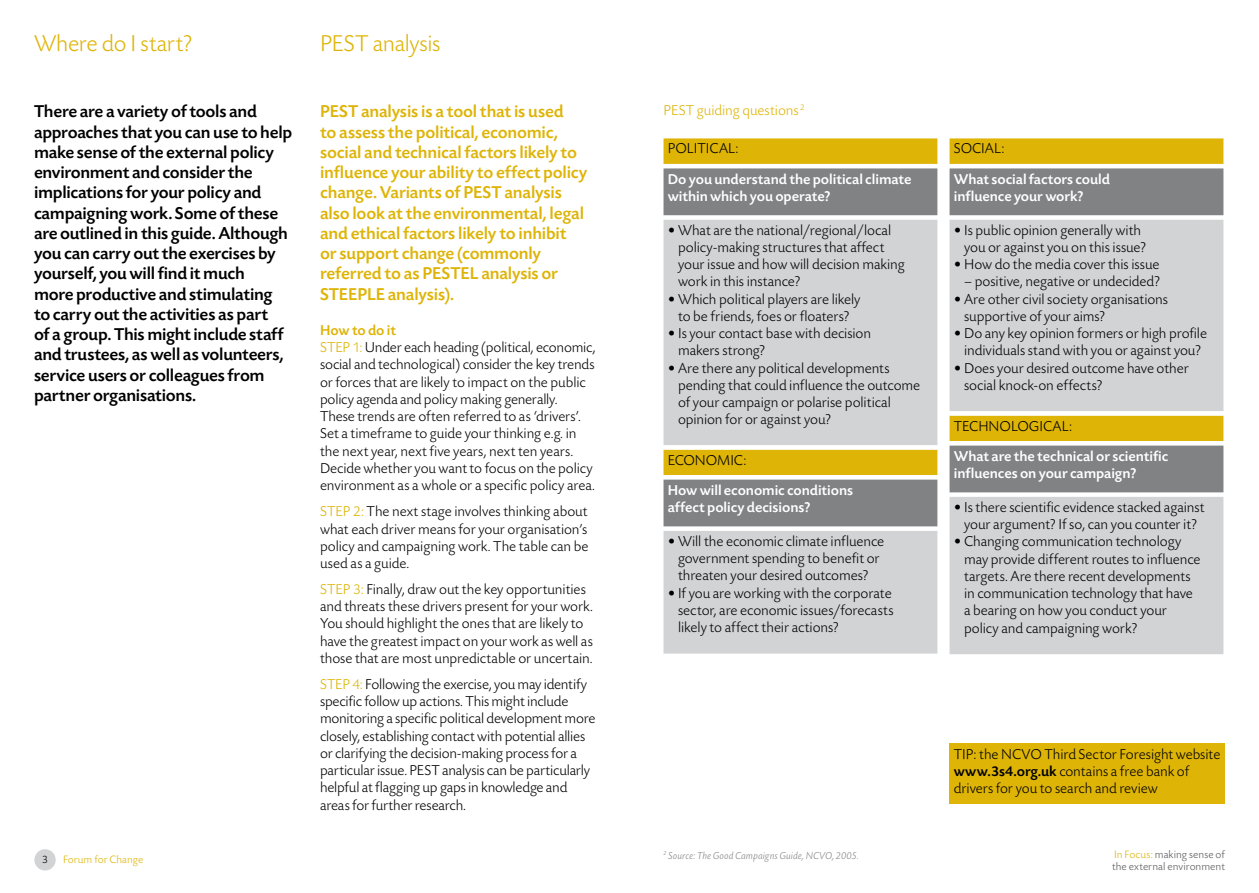
<style>
.page{position:relative;width:1259px;height:893px;background:#fff}
.page>*{position:absolute;margin:0;border:0;box-sizing:border-box;transform-origin:0 0}
.t1{font:300 24px "Today SB";letter-spacing:-.01em;color:#deb407}
.t2{font:500 18px/20.2px "Today SB";letter-spacing:-.01em;color:#000}
.t3{font:500 18px/20.2px "Today SB";letter-spacing:-.01em;color:#deb407}
.t4{font:300 15px/17.2px "Today SB";letter-spacing:-.005em;color:#000}
.t5{font:500 15px/17.2px "Today SB";color:#fff}
.t6{font:300 15px "Today SB";letter-spacing:-.005em;color:#deb407}
.t7{font:300 11.25px/12px "Today SB";letter-spacing:.005em;color:#58595b}
.t8{font:300 11.25px "Today SB";letter-spacing:.005em;color:#deb407}
.t9{font:300 11.25px "Today SB";color:#000}
.t10{font:italic 300 10.5px "Today SB";letter-spacing:.005em;color:#808284}
.s1{font-weight:500;color:#deb407}
.s2{color:#deb407}
.s3{font-weight:500}
</style>
<div class="page">
<div style="left:34px;top:849px;width:22px;height:21px;background:#d1d3d4;border-radius:50%"></div>
<svg style="left:663px;top:138px;width:274px;height:26px;background:#deb50c"></svg>
<svg style="left:663px;top:168px;width:274px;height:52px;background:#8c8e90"></svg>
<svg style="left:663px;top:220px;width:274px;height:434px;background:#cacac1"></svg>
<svg style="left:949px;top:138px;width:274px;height:26px;background:#deb50c"></svg>
<svg style="left:949px;top:168px;width:274px;height:52px;background:#8c8e90"></svg>
<svg style="left:949px;top:220px;width:274px;height:434px;background:#cac9c0"></svg>
<div style="left:949px;top:744px;width:276px;height:60px;background:#deb407"></div>
<h1 class="t1" style="left:34px;top:31px;width:160px">Where do I start?</h1>
<p class="t2" style="left:34px;top:102px;width:260px">There are a variety of tools and approaches that you can use to help make sense of the external policy environment and consider the implications for your policy and campaigning work. Some of these are outlined in this guide. Although you can carry out the exercises by yourself, you will find it much<br>more productive and stimulating to carry out the activities as part<br>of a group. This might include staff and trustees, as well as volunteers, service users or colleagues from partner organisations.</p>
<h1 class="t1" style="left:320px;top:31px;width:122px">PEST analysis</h1>
<p class="t3" style="left:320px;top:102px;width:269px">PEST analysis is a tool that is used<br>to assess the political, economic, social and technical factors likely to influence your ability to effect policy change. Variants of PEST analysis also look at the environmental, legal and ethical factors likely to inhibit<br>or support change (commonly referred to as PESTEL analysis or STEEPLE analysis).</p>
<p class="t4" style="left:320px;top:322px;width:277px"><span class="s1">H ow to do it<br></span><span class="s2">Step 1:</span> Under each heading (political, economic, social and technological) consider the key trends or forces that are likely to impact on the public policy agenda and policy making generally.<br>These trends are often referred to as ‘drivers’.<br>Set a timeframe to guide your thinking e.g. in the next year, next five years, next ten years.<br>Decide whether you want to focus on the policy environment as a whole or a specific policy area.</p>
<p class="t4" style="left:320px;top:503px;width:270px;text-align:justify"><span class="s2">Step 2:</span> The next stage involves thinking about what each driver means for your organisation’s policy and campaigning work. The table can be used as a guide.</p>
<p class="t4" style="left:320px;top:581px;width:274px"><span class="s2">Step 3:</span> Finally, draw out the key opportunities and threats these drivers present for your work.<br>You should highlight the ones that are likely to have the greatest impact on your work as well as those that are most unpredictable or uncertain.</p>
<p class="t4" style="left:320px;top:676px;width:277px"><span class="s2">Step 4:</span> Following the exercise, you may identify specific follow up actions. This might include monitoring a specific political development more closely, establishing contact with potential allies or clarifying the decision-making process for a particular issue. PEST analysis can be particularly helpful at flagging up gaps in knowledge and areas for further research.</p>
<p class="t6" style="left:663px;top:102px;width:142px">PEST guiding questions <sup>2</sup></p>
<p class="t4" style="left:668px;top:141px;width:34px">Po litica</p>
<p class="t4" style="left:728px;top:141px;width:12px">l:</p>
<p class="t5" style="left:668px;top:171px;width:245px">Do you understand the political climate within which you operate?</p>
<p class="t4" style="left:678px;top:222px;width:228px;text-indent:-10px">• What are the national/regional/local policy-making structures that affect your issue and how will decision making work in this instance?</p>
<p class="t4" style="left:668px;top:291px;width:194px;text-align:center">• Which political players are likely to be friends, foes or floaters?</p>
<p class="t4" style="left:678px;top:325px;width:194px;text-indent:-10px">• Is your contact base with decision makers strong?</p>
<p class="t4" style="left:678px;top:360px;width:243px;text-indent:-10px">• Are there any political developments pending that could influence the outcome of your campaign or polarise political opinion for or against you?</p>
<p class="t4" style="left:668px;top:452px;width:11px">Economic</p>
<p class="t4" style="left:743px;top:452px;width:5px">:</p>
<p class="t5" style="left:668px;top:482px;width:187px">How will economic conditions affect policy decisions?</p>
<p class="t4" style="left:668px;top:533px;width:218px;text-align:center">• Will the economic climate influence government spending to benefit or threaten your desired outcomes?</p>
<p class="t4" style="left:678px;top:585px;width:217px;text-indent:-10px">• If you are working with the corporate sector, are economic issues/forecasts likely to affect their actions?</p>
<p class="t4" style="left:954px;top:141px;width:16px">Socia</p>
<p class="t4" style="left:994px;top:141px;width:12px">l:</p>
<p class="t5" style="left:954px;top:171px;width:158px">What social factors could influence your work?</p>
<p class="t4" style="left:964px;top:222px;width:183px;text-indent:-10px">• Is public opinion generally with you or against you on this issue?</p>
<p class="t4" style="left:954px;top:256px;width:207px">• How do the media cover this issue</p>
<p class="t4" style="left:964px;top:274px;width:197px">– positive, negative or undecided?</p>
<p class="t4" style="left:964px;top:291px;width:205px;text-indent:-10px">• Are other civil society organisations supportive of your aims?</p>
<p class="t4" style="left:954px;top:325px;width:255px;text-align:center">• Do any key opinion formers or high profile individuals stand with you or against you?</p>
<p class="t4" style="left:964px;top:360px;width:226px;text-indent:-10px">• Does your desired outcome have other social knock-on effects?</p>
<p class="t4" style="left:954px;top:418px;width:27px">Techno</p>
<p class="t4" style="left:1011px;top:418px;width:17px">logica</p>
<p class="t4" style="left:1061px;top:418px;width:12px">l:</p>
<p class="t5" style="left:954px;top:448px;width:216px">What are the technical or scientific influences on your campaign?</p>
<p class="t4" style="left:954px;top:499px;width:252px;text-align:center">• Is there scientific evidence stacked against your argument? If so, can you counter it?</p>
<p class="t4" style="left:964px;top:533px;width:238px;text-indent:-10px">• Changing communication technology may provide different routes to influence targets. Are there recent developments in communication technology that have a bearing on how you conduct your policy and campaigning work?</p>
<p class="t4" style="left:954px;top:746px;width:268px">Tip: the NCVO Third Sector Foresight website <span class="s3">www.3s4.org.uk</span> contains a free bank of drivers for you to search and review</p>
<p class="t9" style="left:42px;top:853px;width:7px">3</p>
<p class="t8" style="left:63px;top:854px;width:82px">Forum for Change</p>
<p class="t7" style="left:1112px;top:848px;width:114px"><span class="s2">In Focus:</span> making sense of the external environment</p>
<p class="t10" style="left:663px;top:850px;width:197px"><sup>2</sup> Source: The Good Campaigns Guide, NCVO, 2005.</p>
</div>
